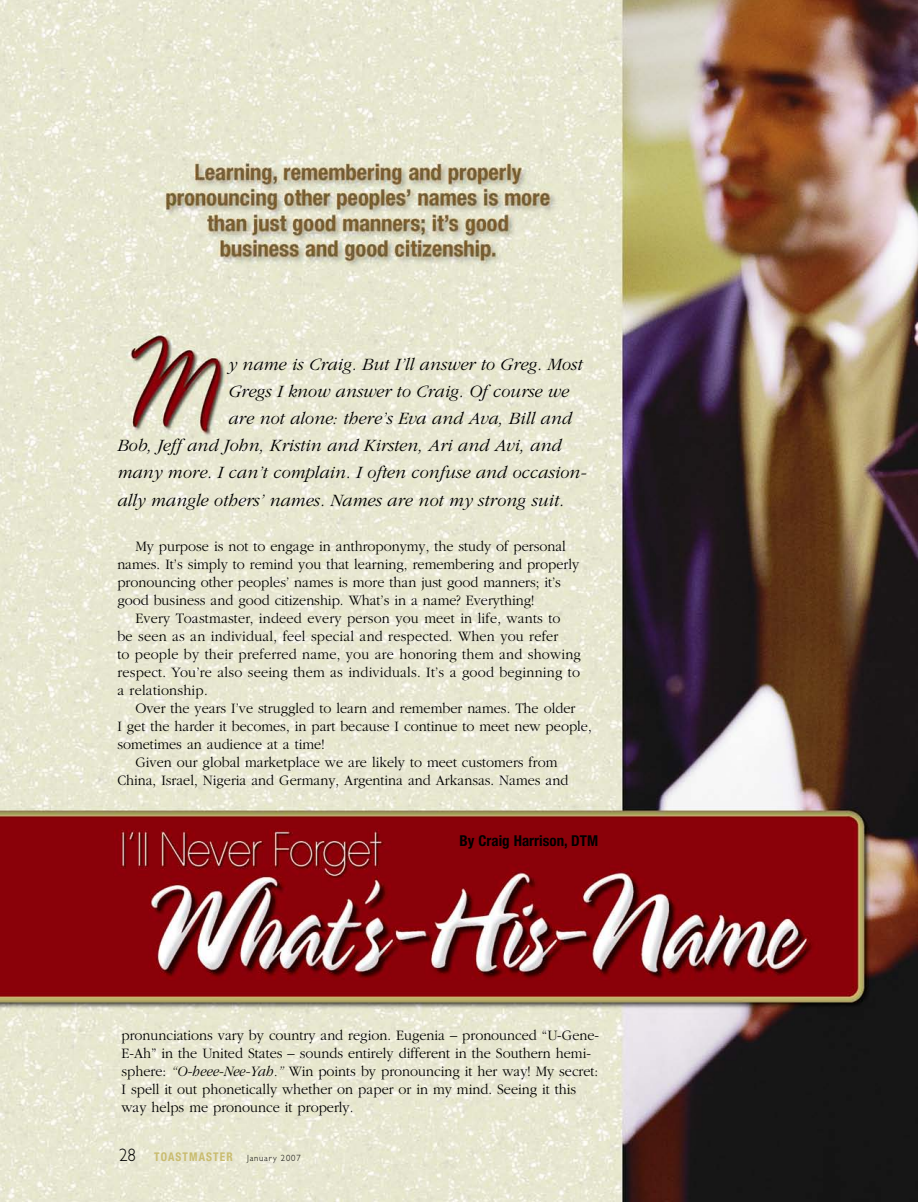
<style>
.page{position:relative;width:918px;height:1202px;background:#fff}
.page>*{position:absolute;margin:0;border:0;box-sizing:border-box;transform-origin:0 0}
.t1{font:italic 300 18px "Garamond";color:#000}
.t2{font:300 15px/18px "Garamond";color:#000;scale:.95 1}
.t3{font:700 condensed 15px "Helvetica Neue";color:#000}
.t4{font:700 condensed 12px "Helvetica Neue";letter-spacing:.1em;color:#c9bc6f;scale:.95 1}
.s1{font-style:italic}
.s2{font-family:"Gill Sans";font-weight:300;font-stretch:normal;font-size:18px;color:#000}
.s3{font-family:"Gill Sans";font-weight:300;font-stretch:normal;font-size:9px;color:#000}
</style>
<div class="page">
<img style="left:0;top:0;width:918px;height:1201px">
<p class="t1" style="left:228px;top:354px;width:356px">y name is Craig. But I’ll answer to Greg. Most</p>
<p class="t1" style="left:228px;top:381px;width:342px">Gregs I know answer to Craig. Of course we</p>
<p class="t1" style="left:228px;top:408px;width:345px">are not alone: there’s Eva and Ava, Bill and</p>
<p class="t1" style="left:117px;top:435px;width:446px">Bob, Jeff and John, Kristin and Kirsten, Ari and Avi, and</p>
<p class="t1" style="left:117px;top:462px;width:470px">many more. I can’t complain. I often confuse and occasion-</p>
<p class="t1" style="left:117px;top:489px;width:448px">ally mangle others’ names. Names are not my strong suit.</p>
<p class="t2" style="left:117px;top:536px;width:488px;text-indent:18px">My purpose is not to engage in anthroponymy, the study of personal names. It’s simply to remind you that learning, remembering and properly pronouncing other peoples’ names is more than just good manners; it’s good business and good citizenship. What’s in a name? Everything!</p>
<p class="t2" style="left:117px;top:608px;width:490px;text-indent:18px">Every Toastmaster, indeed every person you meet in life, wants to<br>be seen as an individual, feel special and respected. When you refer<br>to people by their preferred name, you are honoring them and showing respect. You’re also seeing them as individuals. It’s a good beginning to a relationship.</p>
<p class="t2" style="left:135px;top:698px;width:465px">Over the years I’ve struggled to learn and remember names. The older</p>
<p class="t2" style="left:117px;top:716px;width:501px">I get the harder it becomes, in part because I continue to meet new people,</p>
<p class="t2" style="left:117px;top:734px;width:220px">sometimes an audience at a time!</p>
<p class="t2" style="left:135px;top:752px;width:446px">Given our global marketplace we are likely to meet customers from</p>
<p class="t2" style="left:117px;top:770px;width:476px">China, Israel, Nigeria and Germany, Argentina and Arkansas. Names and</p>
<p class="t3" style="left:460px;top:835px;width:140px">By Craig Harrison, DTM</p>
<p class="t2" style="left:121px;top:1025px;width:504px">pronunciations vary by country and region. Eugenia – pronounced “U-Gene-E-Ah” in the United States – sounds entirely different in the Southern hemi&shy;sphere: <span class="s1">“O-heee-Nee-Yah.”</span> Win points by pronouncing it her way! My secret:<br>I spell it out phonetically whether on paper or in my mind. Seeing it this way helps me pronounce it properly.</p>
<p class="t4" style="left:119px;top:1152px;width:193px"><span class="s2">28</span> TOASTMASTER <span class="s3">January 2007</span></p>
</div>
